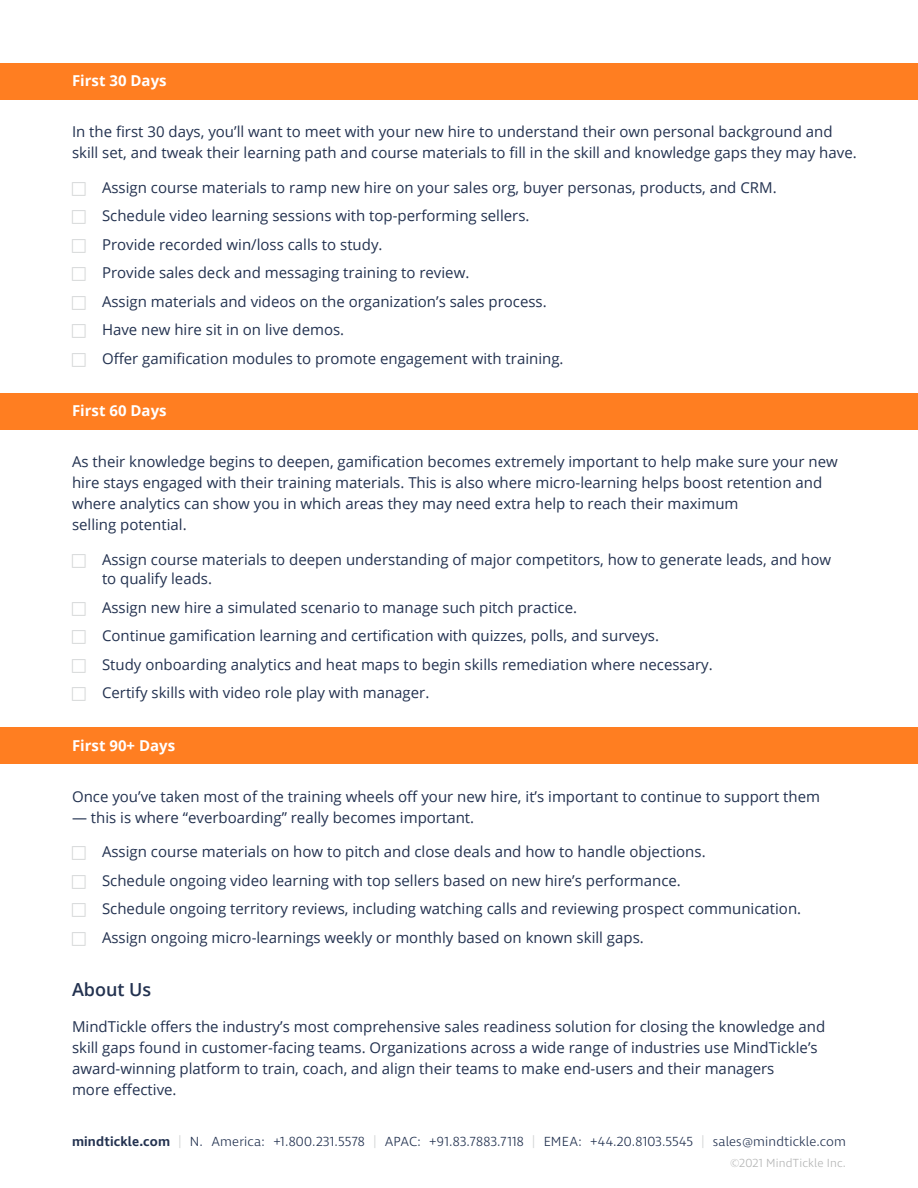
<style>
.page{position:relative;width:918px;height:1188px;background:#fff}
.page>*{position:absolute;margin:0;border:0;box-sizing:border-box;transform-origin:0 0}
.t1{font:600 18px "Open Sans";color:#233250}
.t2{font:15px/28.5px "Open Sans";color:#233250}
.t3{font:700 15px "Open Sans";color:#fff}
.t4{font:300 13.5px "Ingra";letter-spacing:.01em;color:#233250}
.t5{font:300 12px "Ingra";letter-spacing:.01em;color:#b4b5b5}
.s1{font-weight:600}
.s2{color:#d1d3d4}
</style>
<div class="page">
<div style="left:0;top:63px;width:918px;height:36px;background:#ff7e21"></div>
<div style="left:0;top:393px;width:918px;height:36px;background:#ff7e21"></div>
<div style="left:0;top:728px;width:918px;height:36px;background:#ff7e21"></div>
<p class="t3" style="left:72px;top:70px;width:96px">First 30 Days</p>
<p class="t2" style="left:72px;top:121px;width:786px;line-height:21px">In the first 30 days, you’ll want to meet with your new hire to understand their own personal background and skill set, and tweak their learning path and course materials to fill in the skill and knowledge gaps they may have.</p>
<p class="t2" style="left:102px;top:173px;width:676px">Assign course materials to ramp new hire on your sales org, buyer personas, products, and CRM.<br>Schedule video learning sessions with top-performing sellers.<br>Provide recorded win/loss calls to study.<br>Provide sales deck and messaging training to review.<br>Assign materials and videos on the organization’s sales process.<br>Have new hire sit in on live demos.<br>Offer gamification modules to promote engagement with training.</p>
<p class="t3" style="left:72px;top:400px;width:96px">First 60 Days</p>
<p class="t2" style="left:72px;top:451px;width:767px;line-height:21px">As their knowledge begins to deepen, gamification becomes extremely important to help make sure your new hire stays engaged with their training materials. This is also where micro-learning helps boost retention and where analytics can show you in which areas they may need extra help to reach their maximum<br>selling potential.</p>
<p class="t2" style="left:102px;top:549px;width:731px;line-height:19.5px">Assign course materials to deepen understanding of major competitors, how to generate leads, and how to qualify leads.</p>
<p class="t2" style="left:102px;top:593px;width:612px">Assign new hire a simulated scenario to manage such pitch practice.<br>Continue gamification learning and certification with quizzes, polls, and surveys.<br>Study onboarding analytics and heat maps to begin skills remediation where necessary.<br>Certify skills with video role play with manager.</p>
<p class="t3" style="left:72px;top:735px;width:105px">First 90+ Days</p>
<p class="t2" style="left:72px;top:782px;width:750px">Once you’ve taken most of the training wheels off your new hire, it’s important to continue to support them</p>
<p class="t2" style="left:72px;top:803px;width:404px">— this is where “everboarding” really becomes important.</p>
<p class="t2" style="left:102px;top:837px;width:701px">Assign course materials on how to pitch and close deals and how to handle objections.<br>Schedule ongoing video learning with top sellers based on new hire’s performance.<br>Schedule ongoing territory reviews, including watching calls and reviewing prospect communication.<br>Assign ongoing micro-learnings weekly or monthly based on known skill gaps.</p>
<p class="t1" style="left:72px;top:977px;width:81px">About Us</p>
<p class="t2" style="left:72px;top:1016px;width:755px;line-height:21px">MindTickle offers the industry’s most comprehensive sales readiness solution for closing the knowledge and skill gaps found in customer-facing teams. Organizations across a wide range of industries use MindTickle’s award-winning platform to train, coach, and align their teams to make end-users and their managers<br>more effective.</p>
<p class="t4" style="left:72px;top:1133px;width:775px"><span class="s1">mindtickle.com</span> <span class="s2">|</span> N. America: +1.800.231.5578 <span class="s2">|</span> APAC: +91.83.7883.7118 <span class="s2">|</span> EMEA: +44.20.8103.5545 <span class="s2">|</span> sales@mindtickle.com</p>
<p class="t5" style="left:730px;top:1156px;width:117px">©2021 MindTickle Inc.</p>
</div>
